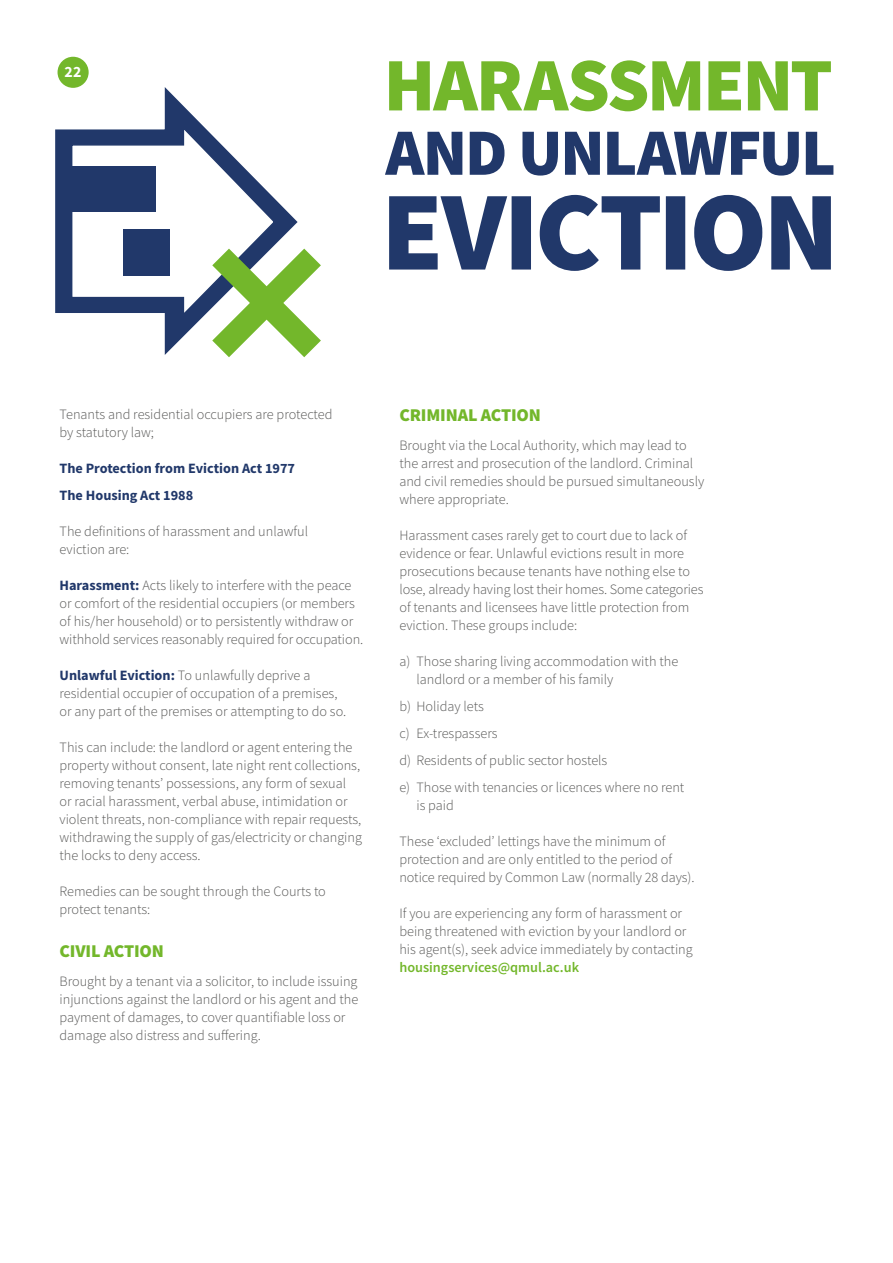
<style>
.page{position:relative;width:893px;height:1263px;background:#fff}
.page>*{position:absolute;margin:0;border:0;box-sizing:border-box;transform-origin:0 0}
.t1{font:900 18px "Source Sans Pro";letter-spacing:-.01em;color:#73b72b}
.t2{font:700 15.75px "Source Sans Pro";color:#fff}
.t3{font:300 14.25px/18px "Source Sans Pro";color:#575756}
.t4{font:700 14.25px/27px "Source Sans Pro";color:#21386a}
.t5{font:600 14.25px "Source Sans Pro";color:#73b72b}
.s1{font-weight:700;color:#21386a}
</style>
<div class="page">
<div style="left:58px;top:57px;width:31px;height:31px;background:#73b72b;border-radius:50%"></div>
<svg style="left:55px;top:80px;width:148px;height:233px"></svg>
<div style="left:66px;top:166px;width:90px;height:45px;background:#21386a"></div>
<svg style="left:70px;top:126px;width:251px;height:232px"></svg>
<svg style="left:389px;top:195px;width:442px;height:76px"></svg>
<svg style="left:385px;top:132px;width:448px;height:44px"></svg>
<svg style="left:389px;top:60px;width:442px;height:51px"></svg>
<p class="t2" style="left:65px;top:61px;width:18px">22</p>
<p class="t3" style="left:60px;top:405px;width:274px">Tenants and residential occupiers are protected by statutory law;</p>
<p class="t4" style="left:60px;top:455px;width:237px">The Protection from Eviction Act 1977<br>The Housing Act 1988</p>
<p class="t3" style="left:60px;top:522px;width:250px">The definitions of harassment and unlawful eviction are:</p>
<p class="t3" style="left:60px;top:576px;width:305px"><span class="s1">Harassment:</span> Acts likely to interfere with the peace or comfort of the residential occupiers (or members of his/her household) or to persistently withdraw or withhold services reasonably required for occupation.</p>
<p class="t3" style="left:60px;top:666px;width:288px"><span class="s1">Unlawful Eviction:</span> To unlawfully deprive a residential occupier of occupation of a premises, or any part of the premises or attempting to do so.</p>
<p class="t3" style="left:60px;top:738px;width:304px">This can include: the landlord or agent entering the property without consent, late night rent collections, removing tenants’ possessions, any form of sexual<br>or racial harassment, verbal abuse, intimidation or violent threats, non-compliance with repair requests, withdrawing the supply of gas/electricity or changing the locks to deny access.</p>
<p class="t3" style="left:60px;top:882px;width:268px">Remedies can be sought through the Courts to protect tenants:</p>
<p class="t1" style="left:60px;top:938px;width:106px">CIVIL ACTION</p>
<p class="t3" style="left:60px;top:972px;width:300px">Brought by a tenant via a solicitor, to include issuing injunctions against the landlord or his agent and the payment of damages, to cover quantifiable loss or damage also distress and suffering.</p>
<p class="t1" style="left:399px;top:402px;width:143px">CRIMINAL ACTION</p>
<p class="t3" style="left:399px;top:436px;width:306px">Brought via the Local Authority, which may lead to the arrest and prosecution of the landlord. Criminal and civil remedies should be pursued simultaneously where appropriate.</p>
<p class="t3" style="left:399px;top:526px;width:306px">Harassment cases rarely get to court due to lack of evidence or fear. Unlawful evictions result in more prosecutions because tenants have nothing else to lose, already having lost their homes. Some categories of tenants and licensees have little protection from eviction. These groups include:</p>
<p class="t3" style="left:416px;top:652px;width:263px;text-indent:-17px">a) Those sharing living accommodation with the landlord or a member of his family</p>
<p class="t3" style="left:399px;top:693px;width:286px;line-height:27px">b) Holiday lets<br>c) Ex-trespassers<br>d) Residents of public sector hostels<br>e) Those with tenancies or licences where no rent</p>
<p class="t3" style="left:416px;top:796px;width:39px">is paid</p>
<p class="t3" style="left:399px;top:832px;width:297px">These ‘excluded’ lettings have the minimum of protection and are only entitled to the period of notice required by Common Law (normally 28 days).</p>
<p class="t3" style="left:399px;top:904px;width:295px">If you are experiencing any form of harassment or being threatened with eviction by your landlord or his agent(s), seek advice immediately by contacting</p>
<p class="t5" style="left:399px;top:958px;width:181px">housingservices@qmul.ac.uk</p>
</div>
